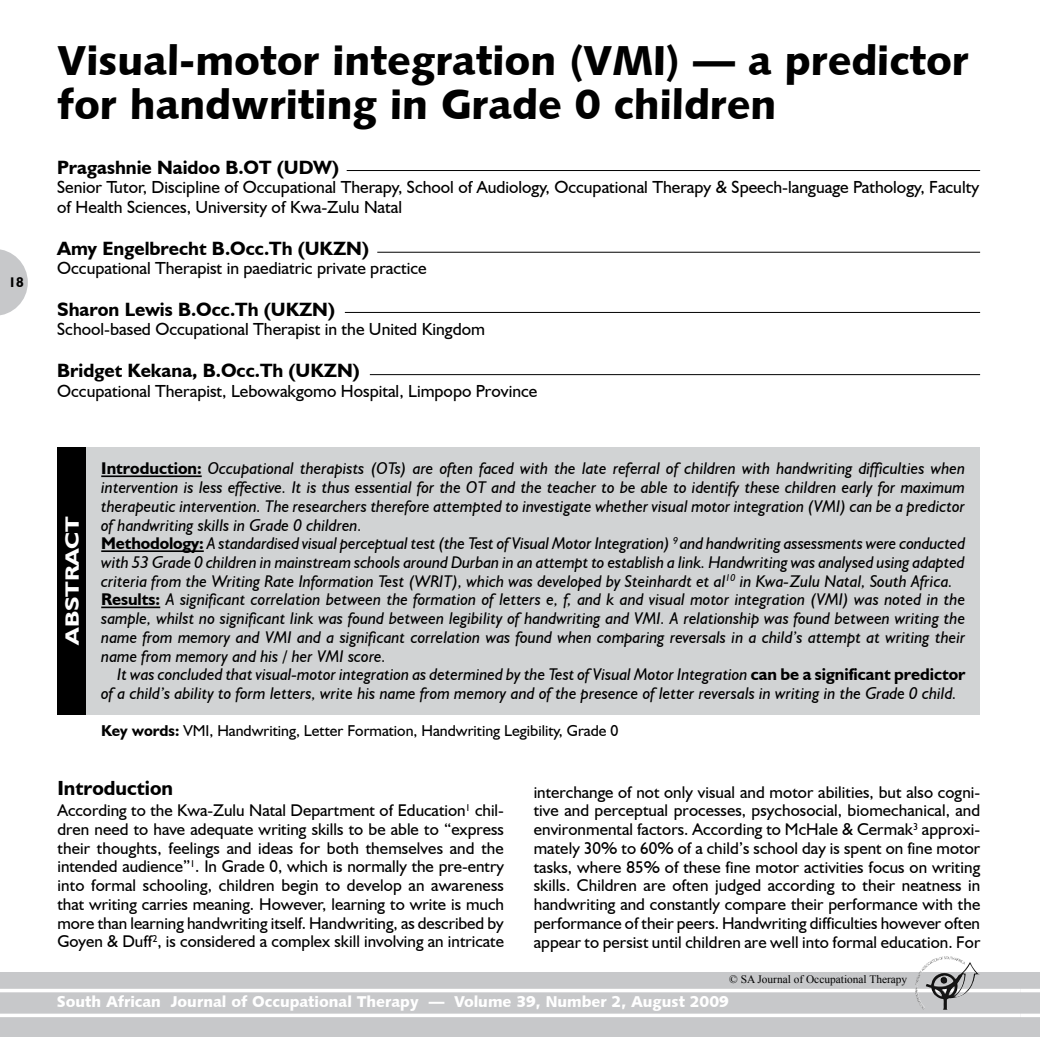
<style>
.page{position:relative;width:1040px;height:1037px;background:#fff}
.page>*{position:absolute;margin:0;border:0;box-sizing:border-box;transform-origin:0 0}
.t1{font:42px/43.8px "Humanist 531 BT Black A";color:#000}
.t2{font:700 20.47px "Humanist 521 BT";color:#000}
.t3{font:700 19.25px "Humanist 521 BT";color:#000}
.t4{font:700 19.25px "Humanist 521 BT";color:#fff;scale:1.25 1}
.t5{font:17.5px/19.2px "Humanist 521 BT";color:#000}
.t6{font:italic 16.97px/18.7px "Humanist 521 BT";color:#000}
.t7{font:16.97px/18.7px "Humanist 521 BT";color:#000;text-align:justify}
.t8{font:15.75px "Humanist 521 BT";color:#000}
.t9{font:15.75px "Humanist 531 BT Black A";color:#fff}
.t10{font:700 14px "Humanist 521 BT";color:#000}
.t11{font:11.38px "Times New Roman";color:#000}
.s1{font-weight:700;font-style:normal}
.s2{font-weight:700}
</style>
<div class="page">
<svg style="left:0;top:249px;width:28px;height:67px"></svg>
<div style="left:0;top:972px;width:1040px;height:65px;background:#c7c8ca"></div>
<hr style="left:0;top:989px;width:1040px;height:3px;background:#fff">
<svg style="left:0;top:1013px;width:1020px;height:4px;background:#f5f6f6"></svg>
<svg style="left:1020px;top:1013px;width:20px;height:4px"></svg>
<img style="left:939px;top:956px;width:20px;height:5px">
<hr style="left:347px;top:170px;width:633px;height:1px;background:#000">
<hr style="left:377px;top:252px;width:603px;height:1px;background:#000">
<hr style="left:345px;top:312px;width:635px;height:1px;background:#000">
<hr style="left:370px;top:374px;width:610px;height:1px;background:#000">
<div style="left:57px;top:446px;width:30px;height:268px;background:#000"></div>
<div style="left:87px;top:446px;width:893px;height:268px;background:#d1d3d4"></div>
<hr style="left:101px;top:475px;width:101px;height:2px;background:#000">
<hr style="left:101px;top:550px;width:103px;height:2px;background:#000">
<hr style="left:101px;top:606px;width:59px;height:2px;background:#000">
<p class="t10" style="left:9px;top:273px;width:17px">18</p>
<h1 class="t1" style="left:57px;top:38px;width:913px">Visual-motor integration (VMI) — a predictor for handwriting in Grade 0 children</h1>
<p class="t3" style="left:57px;top:156px;width:283px">Pragashnie Naidoo B.OT (UDW)</p>
<p class="t5" style="left:57px;top:178px;width:923px">Senior Tutor, Discipline of Occupational Therapy, School of Audiology, Occupational Therapy &amp; Speech-language Pathology, Faculty of Health Sciences, University of Kwa-Zulu Natal</p>
<p class="t3" style="left:57px;top:236px;width:313px">Amy Engelbrecht B.Occ.Th (UKZN)</p>
<p class="t5" style="left:57px;top:258px;width:371px">Occupational Therapist in paediatric private practice</p>
<p class="t3" style="left:57px;top:297px;width:279px">Sharon Lewis B.Occ.Th (UKZN)</p>
<p class="t5" style="left:57px;top:319px;width:429px">School-based Occupational Therapist in the United Kingdom</p>
<p class="t3" style="left:57px;top:359px;width:304px">Bridget Kekana, B.Occ.Th (UKZN)</p>
<p class="t5" style="left:57px;top:381px;width:482px">Occupational Therapist, Lebowakgomo Hospital, Limpopo Province</p>
<p class="t4" style="left:60px;top:645px;width:104px;rotate:-90deg">ABSTRACT</p>
<p class="t6" style="left:101px;top:459px;width:865px"><span class="s1">Introduction:</span> Occupational therapists (OTs) are often faced with the late referral of children with handwriting difficulties when intervention is less effective. It is thus essential for the OT and the teacher to be able to identify these children early for maximum therapeutic intervention. The researchers therefore attempted to investigate whether visual motor integration (VMI) can be a predictor of handwriting skills in Grade 0 children.<br><span class="s1">Methodology:</span> A standardised visual perceptual test (the Test of Visual Motor Integration) <sup>9</sup> and handwriting assessments were conducted with 53 Grade 0 children in mainstream schools around Durban in an attempt to establish a link. Handwriting was analysed using adapted criteria from the Writing Rate Information Test (WRIT), which was developed by Steinhardt et al<sup>10</sup> in Kwa-Zulu Natal, South Africa.<br><span class="s1">Results:</span> A significant correlation between the formation of letters e, f, and k and visual motor integration (VMI) was noted in the sample, whilst no significant link was found between legibility of handwriting and VMI. A relationship was found between writing the name from memory and VMI and a significant correlation was found when comparing reversals in a child’s attempt at writing their name from memory and his / her VMI score.</p>
<p class="t6" style="left:101px;top:665px;width:866px;text-indent:16px">It was concluded that visual-motor integration as determined by the Test of Visual Motor Integration <span class="s1">can be a significant predictor </span>of a child’s ability to form letters, write his name from memory and of the presence of letter reversals in writing in the Grade 0 child.</p>
<p class="t8" style="left:101px;top:721px;width:519px"><span class="s2">Key words:</span> VMI, Handwriting, Letter Formation, Handwriting Legibility, Grade 0</p>
<p class="t2" style="left:57px;top:775px;width:117px">Introduction</p>
<p class="t7" style="left:57px;top:801px;width:448px">According to the Kwa-Zulu Natal Department of Education<sup>1</sup> chil&shy;dren need to have adequate writing skills to be able to “express their thoughts, feelings and ideas for both themselves and the intended audience”<sup>1</sup>. In Grade 0, which is normally the pre-entry into formal schooling, children begin to develop an awareness that writing carries meaning. However, learning to write is much more than learning handwriting itself. Handwriting, as described by Goyen &amp; Duff<sup>2</sup>, is considered a complex skill involving an intricate</p>
<p class="t7" style="left:534px;top:782px;width:448px">interchange of not only visual and motor abilities, but also cogni&shy;tive and perceptual processes, psychosocial, biomechanical, and environmental factors. According to McHale &amp; Cermak<sup>3</sup> approxi&shy;mately 30% to 60% of a child’s school day is spent on fine motor tasks, where 85% of these fine motor activities focus on writing skills. Children are often judged according to their neatness in handwriting and constantly compare their performance with the performance of their peers. Handwriting difficulties however often appear to persist until children are well into formal education. For</p>
<p class="t11" style="left:729px;top:972px;width:180px">© SA Journal of Occupational Therapy</p>
<p class="t9" style="left:57px;top:991px;width:673px">South African Journal of Occupational Therapy — Volume 39, Number 2, August 2009</p>
</div>
